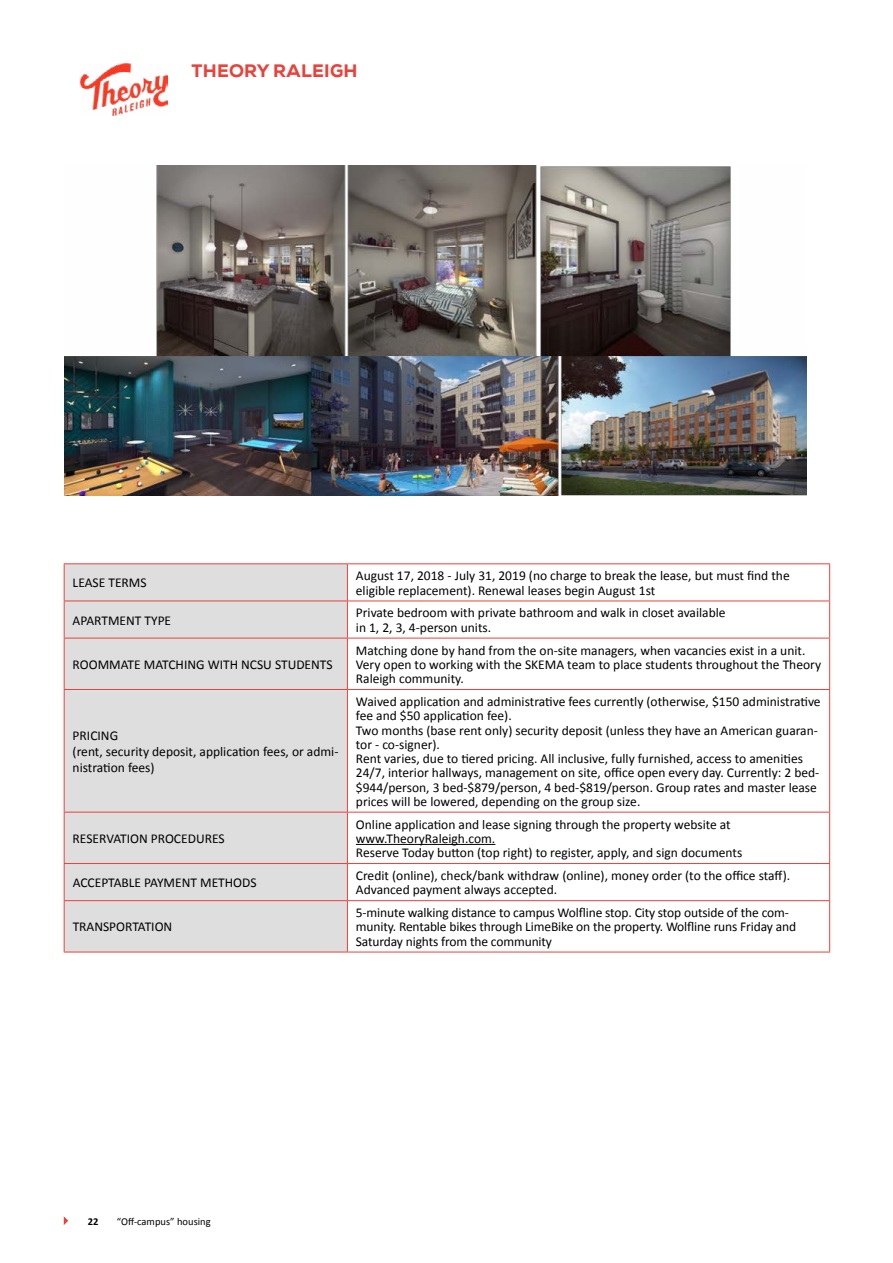
<style>
.page{position:relative;width:893px;height:1263px;background:#fff}
.page>*{position:absolute;margin:0;border:0;box-sizing:border-box;transform-origin:0 0}
.t1{font:800 18px "Nexa";letter-spacing:.015em;color:#e8423b}
.t2{font:13.5px/14.2px "Calibri";color:#000}
.t3{font:10.5px "Calibri";color:#000}
.t4{font:700 10.5px "Calibri";color:#000}
</style>
<div class="page">
<svg style="left:64px;top:1216px;width:4px;height:9px"></svg>
<img style="left:65px;top:166px;width:742px;height:329px">
<div style="left:65px;top:564px;width:282px;height:388px;background:#dedede"></div>
<hr style="left:347px;top:564px;width:1px;height:37px;background:#e8423b">
<hr style="left:347px;top:601px;width:1px;height:37px;background:#e8423b">
<hr style="left:347px;top:638px;width:1px;height:51px;background:#e8423b">
<hr style="left:347px;top:690px;width:1px;height:122px;background:#e8423b">
<hr style="left:347px;top:812px;width:1px;height:51px;background:#e8423b">
<hr style="left:347px;top:864px;width:1px;height:36px;background:#e8423b">
<hr style="left:347px;top:901px;width:1px;height:51px;background:#e8423b">
<hr style="left:64px;top:563px;width:283px;height:1px;background:#e8423b">
<hr style="left:64px;top:564px;width:1px;height:37px;background:#e8423b">
<hr style="left:347px;top:563px;width:483px;height:1px;background:#e8423b">
<hr style="left:829px;top:564px;width:1px;height:37px;background:#e8423b">
<hr style="left:64px;top:601px;width:283px;height:1px;background:#e8423b">
<hr style="left:64px;top:601px;width:1px;height:37px;background:#e8423b">
<hr style="left:347px;top:601px;width:483px;height:1px;background:#e8423b">
<hr style="left:829px;top:601px;width:1px;height:37px;background:#e8423b">
<hr style="left:64px;top:638px;width:283px;height:1px;background:#e8423b">
<hr style="left:64px;top:638px;width:1px;height:51px;background:#e8423b">
<hr style="left:347px;top:638px;width:483px;height:1px;background:#e8423b">
<hr style="left:829px;top:638px;width:1px;height:51px;background:#e8423b">
<hr style="left:64px;top:689px;width:283px;height:1px;background:#e8423b">
<hr style="left:64px;top:690px;width:1px;height:122px;background:#e8423b">
<hr style="left:347px;top:689px;width:483px;height:1px;background:#e8423b">
<hr style="left:829px;top:690px;width:1px;height:122px;background:#e8423b">
<hr style="left:64px;top:812px;width:283px;height:1px;background:#e8423b">
<hr style="left:64px;top:812px;width:1px;height:51px;background:#e8423b">
<hr style="left:347px;top:812px;width:483px;height:1px;background:#e8423b">
<hr style="left:829px;top:812px;width:1px;height:51px;background:#e8423b">
<hr style="left:64px;top:863px;width:283px;height:1px;background:#e8423b">
<hr style="left:64px;top:864px;width:1px;height:36px;background:#e8423b">
<hr style="left:347px;top:863px;width:483px;height:1px;background:#e8423b">
<hr style="left:829px;top:864px;width:1px;height:36px;background:#e8423b">
<hr style="left:64px;top:900px;width:283px;height:1px;background:#e8423b">
<hr style="left:64px;top:901px;width:1px;height:51px;background:#e8423b">
<hr style="left:347px;top:900px;width:483px;height:1px;background:#e8423b">
<hr style="left:829px;top:901px;width:1px;height:51px;background:#e8423b">
<hr style="left:64px;top:952px;width:283px;height:1px;background:#e8423b">
<hr style="left:347px;top:952px;width:483px;height:1px;background:#e8423b">
<hr style="left:356px;top:844px;width:139px;height:1px;background:#000">
<img style="left:80px;top:64px;width:88px;height:52px">
<h1 class="t1" style="left:191px;top:60px;width:168px">THEORY RALEIGH</h1>
<p class="t2" style="left:73px;top:576px;width:76px">LEASE TERMS</p>
<p class="t2" style="left:356px;top:569px;width:435px">August 17, 2018 - July 31, 2019 (no charge to break the lease, but must find the eligible replacement). Renewal leases begin August 1st</p>
<p class="t2" style="left:73px;top:613px;width:100px">APARTMENT TYPE</p>
<p class="t2" style="left:356px;top:606px;width:371px">Private bedroom with private bathroom and walk in closet available in 1, 2, 3, 4-person units.</p>
<p class="t2" style="left:73px;top:657px;width:261px">ROOMMATE MATCHING WITH NCSU STUDENTS</p>
<p class="t2" style="left:356px;top:643px;width:467px">Matching done by hand from the on-site managers, when vacancies exist in a unit.<br>Very open to working with the SKEMA team to place students throughout the Theory<br>Raleigh community.</p>
<p class="t2" style="left:73px;top:727px;width:267px;line-height:16.2px">PRICING<br>(rent, security deposit, application fees, or admi&shy;nistration fees)</p>
<p class="t2" style="left:73px;top:831px;width:154px">RESERVATION PROCEDURES</p>
<p class="t2" style="left:356px;top:694px;width:466px">Waived application and administrative fees currently (otherwise, $150 administrative fee and $50 application fee).<br>Two months (base rent only) security deposit (unless they have an American guaran&shy;tor - co-signer).<br>Rent varies, due to tiered pricing. All inclusive, fully furnished, access to amenities 24/7, interior hallways, management on site, office open every day. Currently: 2 bed-$944/person, 3 bed-$879/person, 4 bed-$819/person. Group rates and master lease prices will be lowered, depending on the group size.</p>
<p class="t2" style="left:356px;top:817px;width:388px">Online application and lease signing through the property website at www.TheoryRaleigh.com.<br>Reserve Today button (top right) to register, apply, and sign documents</p>
<p class="t2" style="left:73px;top:876px;width:186px">ACCEPTABLE PAYMENT METHODS</p>
<p class="t2" style="left:356px;top:868px;width:436px">Credit (online), check/bank withdraw (online), money order (to the office staff).<br>Advanced payment always accepted.</p>
<p class="t2" style="left:73px;top:920px;width:101px">TRANSPORTATION</p>
<p class="t2" style="left:356px;top:905px;width:442px">5-minute walking distance to campus Wolfline stop. City stop outside of the com&shy;munity. Rentable bikes through LimeBike on the property. Wolfline runs Friday and<br>Saturday nights from the community</p>
<p class="t4" style="left:88px;top:1214px;width:12px">22</p>
<p class="t3" style="left:117px;top:1215px;width:95px">“Off-campus” housing</p>
</div>
